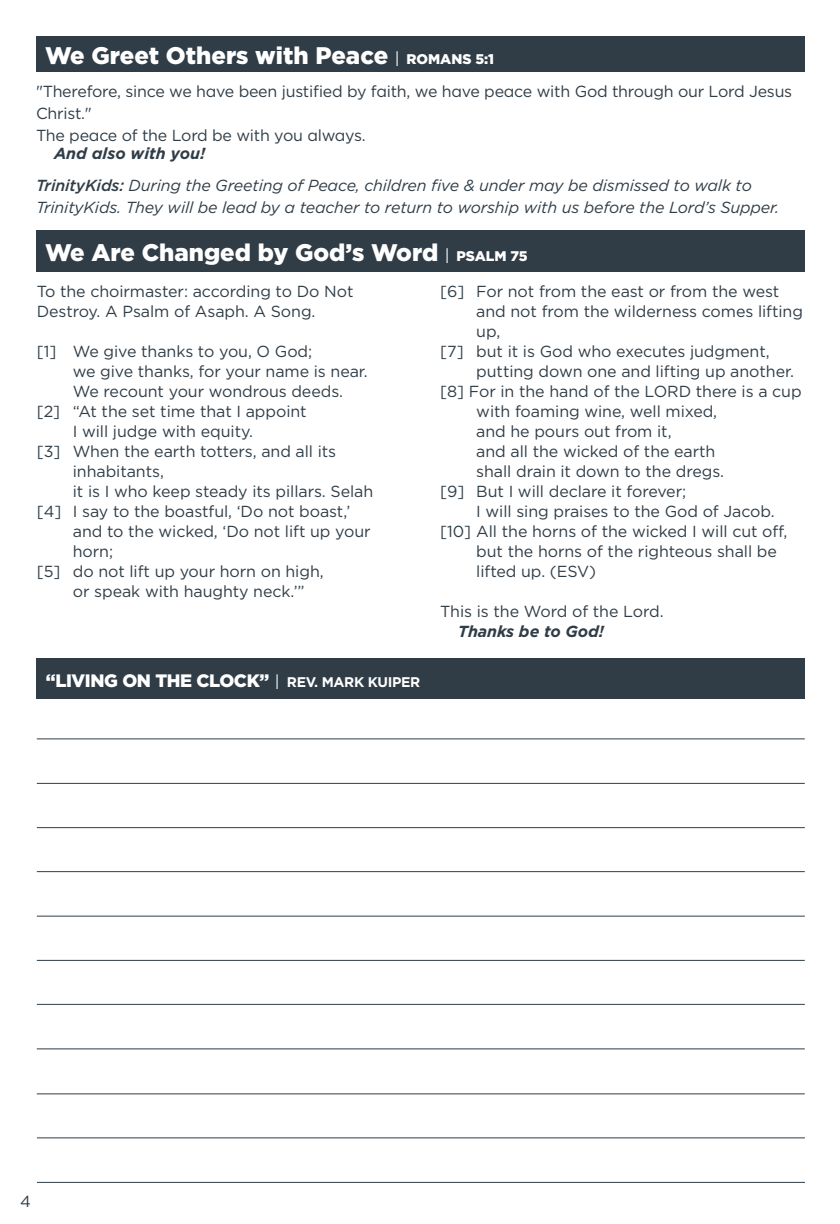
<style>
.page{position:relative;width:840px;height:1224px;background:#fff}
.page>*{position:absolute;margin:0;border:0;box-sizing:border-box;transform-origin:0 0}
.t1{font:900 24px "Gotham";color:#fff}
.t2{font:900 18px "Gotham";letter-spacing:-.02em;color:#fff}
.t3{font:16px/20px "Gotham";letter-spacing:-.005em;color:#303d47}
.t4{font:italic 16px/22px "Gotham";letter-spacing:-.01em;color:#303d47}
.t5{font:italic 700 16px "Gotham";color:#303d47}
.s1{font-weight:400;font-size:16px}
.s2{font-size:14px}
.s3{font-weight:500}
.s4{font-weight:400;font-size:15.8px}
.s5{font-weight:700;font-size:14px}
</style>
<div class="page">
<div style="left:36px;top:230px;width:768px;height:42px;background:#303d47"></div>
<div style="left:37px;top:658px;width:767px;height:41px;background:#303d47"></div>
<div style="left:36px;top:36px;width:768px;height:36px;background:#303d47"></div>
<hr style="left:37px;top:739px;width:767px;height:1px;background:#303d47">
<hr style="left:37px;top:783px;width:767px;height:1px;background:#303d47">
<hr style="left:37px;top:827px;width:767px;height:1px;background:#303d47">
<hr style="left:37px;top:871px;width:767px;height:1px;background:#303d47">
<hr style="left:37px;top:916px;width:767px;height:1px;background:#303d47">
<hr style="left:37px;top:960px;width:767px;height:1px;background:#303d47">
<hr style="left:37px;top:1004px;width:767px;height:1px;background:#303d47">
<hr style="left:37px;top:1049px;width:767px;height:1px;background:#303d47">
<hr style="left:37px;top:1094px;width:767px;height:1px;background:#303d47">
<hr style="left:37px;top:1138px;width:767px;height:1px;background:#303d47">
<hr style="left:37px;top:1182px;width:767px;height:1px;background:#303d47">
<p class="t1" style="left:45px;top:39px;width:450px">We Greet Others with Peace <span class="s1">|</span> <span class="s2">ROMANS 5:1</span></p>
<p class="t3" style="left:36px;top:80px;width:757px;line-height:22px">"Therefore, since we have been justified by faith, we have peace with God through our Lord Jesus<br>Christ."</p>
<p class="t3" style="left:36px;top:125px;width:331px">The peace of the Lord be with you always.</p>
<p class="t5" style="left:54px;top:142px;width:153px">And also with you!</p>
<p class="t4" style="left:36px;top:174px;width:744px"><span class="s3">TrinityKids:</span> During the Greeting of Peace, children five &amp; under may be dismissed to walk to<br>TrinityKids. They will be lead by a teacher to return to worship with us before the Lord’s Supper.</p>
<p class="t1" style="left:45px;top:236px;width:484px">We Are Changed by God’s Word <span class="s1">|</span> <span class="s2">PSALM 75</span></p>
<p class="t3" style="left:37px;top:281px;width:318px">To the choirmaster: according to Do Not<br>Destroy. A Psalm of Asaph. A Song.</p>
<p class="t3" style="left:37px;top:341px;width:277px">[1] We give thanks to you, O God;</p>
<p class="t3" style="left:73px;top:361px;width:296px">we give thanks, for your name is near.</p>
<p class="t3" style="left:73px;top:381px;width:272px">We recount your wondrous deeds.</p>
<p class="t3" style="left:37px;top:401px;width:271px">[2] “At the set time that I appoint</p>
<p class="t3" style="left:73px;top:421px;width:182px">I will judge with equity.</p>
<p class="t3" style="left:37px;top:441px;width:301px">[3] When the earth totters, and all its</p>
<p class="t3" style="left:73px;top:461px;width:93px">inhabitants,</p>
<p class="t3" style="left:73px;top:481px;width:302px">it is I who keep steady its pillars. Selah</p>
<p class="t3" style="left:37px;top:501px;width:315px">[4] I say to the boastful, ‘Do not boast,’</p>
<p class="t3" style="left:73px;top:521px;width:299px">and to the wicked, ‘Do not lift up your</p>
<p class="t3" style="left:73px;top:541px;width:42px">horn;</p>
<p class="t3" style="left:37px;top:561px;width:288px">[5] do not lift up your horn on high,</p>
<p class="t3" style="left:73px;top:581px;width:233px">or speak with haughty neck.’”</p>
<p class="t2" style="left:46px;top:668px;width:376px">“LIVING ON THE CLOCK” <span class="s4">|</span> <span class="s5">REV. MARK KUIPER</span></p>
<p class="t3" style="left:440px;top:281px;width:340px">[6] For not from the east or from the west</p>
<p class="t3" style="left:476px;top:301px;width:328px">and not from the wilderness comes lifting</p>
<p class="t3" style="left:476px;top:321px;width:26px">up,</p>
<p class="t3" style="left:440px;top:341px;width:331px">[7] but it is God who executes judgment,</p>
<p class="t3" style="left:476px;top:361px;width:319px">putting down one and lifting up another.</p>
<p class="t3" style="left:440px;top:381px;width:363px">[8] For in the hand of the LORD there is a cup</p>
<p class="t3" style="left:476px;top:401px;width:242px">with foaming wine, well mixed,</p>
<p class="t3" style="left:476px;top:421px;width:197px">and he pours out from it,</p>
<p class="t3" style="left:476px;top:441px;width:241px">and all the wicked of the earth</p>
<p class="t3" style="left:476px;top:461px;width:249px">shall drain it down to the dregs.</p>
<p class="t3" style="left:440px;top:481px;width:247px">[9] But I will declare it forever;</p>
<p class="t3" style="left:476px;top:501px;width:300px">I will sing praises to the God of Jacob.</p>
<p class="t3" style="left:440px;top:521px;width:348px">[10] All the horns of the wicked I will cut off,</p>
<p class="t3" style="left:476px;top:541px;width:302px">but the horns of the righteous shall be</p>
<p class="t3" style="left:476px;top:561px;width:121px">lifted up. (ESV)</p>
<p class="t3" style="left:440px;top:601px;width:225px">This is the Word of the Lord.</p>
<p class="t5" style="left:458px;top:620px;width:147px">Thanks be to God!</p>
<p class="t3" style="left:20px;top:1191px;width:12px">4</p>
</div>
